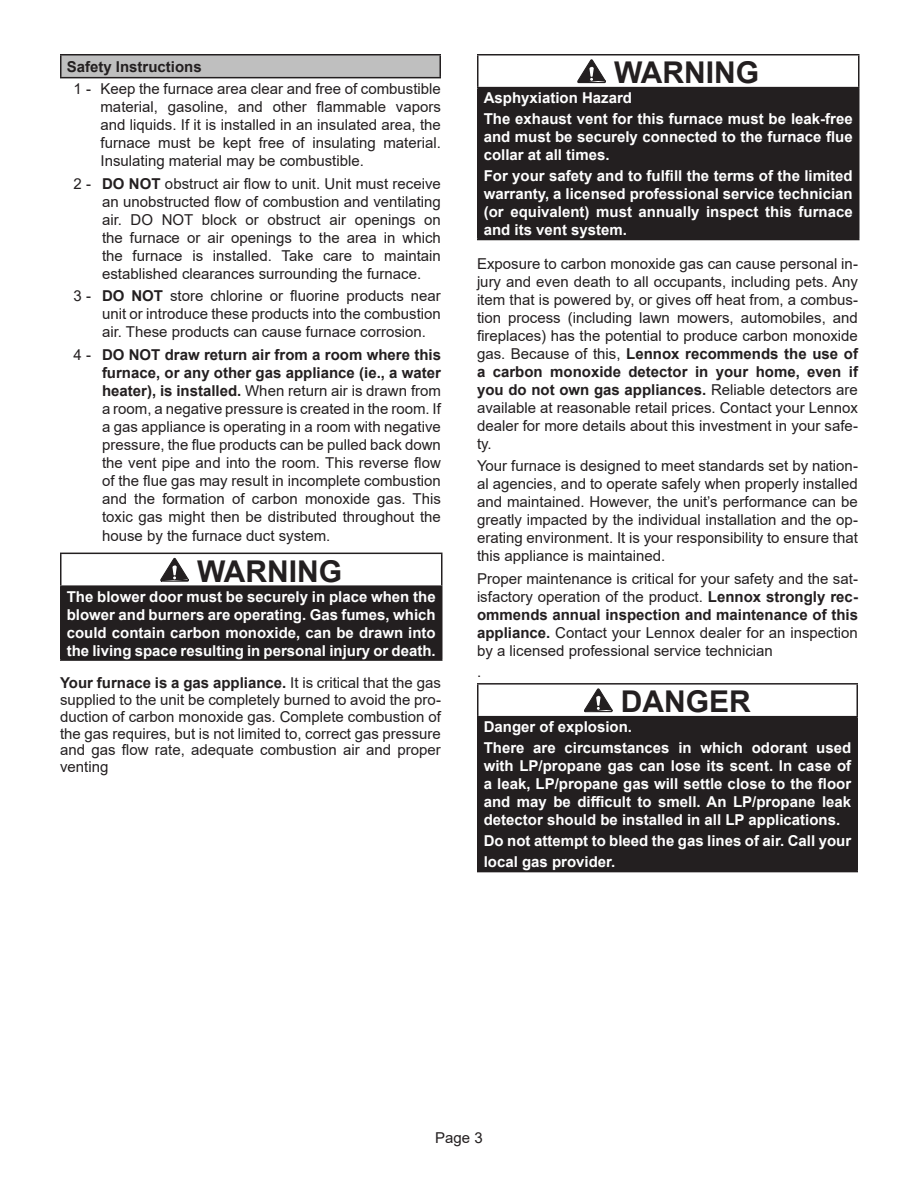
<style>
.page{position:relative;width:918px;height:1188px;background:#fff}
.page>*{position:absolute;margin:0;border:0;box-sizing:border-box;transform-origin:0 0}
.WARNING_20pt{font:700 30px "Arial";color:#231f20}
.paragraph{font:15px/18px "Arial";color:#231f20;text-align:justify}
.White_10pt{font:700 15px/18px "Arial";color:#fff;text-align:justify}
.paragraph_bold_TOC{font:700 15px "Arial";color:#231f20}
.s1{font-weight:700}
</style>
<div class="page">
<div style="left:61px;top:55px;width:379px;height:23px;background:#bfbfbf"></div>
<hr style="left:60px;top:54px;width:381px;height:2px;background:#231f20">
<hr style="left:60px;top:56px;width:2px;height:21px;background:#231f20">
<svg style="left:440px;top:56px;width:1px;height:21px"></svg>
<hr style="left:60px;top:77px;width:381px;height:1px;background:#231f20">
<div style="left:61px;top:586px;width:381px;height:74px;background:#231f20"></div>
<hr style="left:60px;top:553px;width:382px;height:1px;background:#231f20">
<hr style="left:60px;top:554px;width:2px;height:31px;background:#231f20">
<hr style="left:441px;top:554px;width:1px;height:31px;background:#231f20">
<hr style="left:60px;top:585px;width:382px;height:2px;background:#231f20">
<hr style="left:60px;top:587px;width:2px;height:72px;background:#231f20">
<hr style="left:60px;top:659px;width:382px;height:2px;background:#231f20">
<svg style="left:160px;top:557px;width:29px;height:25px"></svg>
<div style="left:478px;top:88px;width:381px;height:152px;background:#231f20"></div>
<hr style="left:477px;top:54px;width:383px;height:2px;background:#231f20">
<hr style="left:477px;top:55px;width:1px;height:32px;background:#231f20">
<hr style="left:858px;top:55px;width:2px;height:32px;background:#231f20">
<hr style="left:477px;top:87px;width:383px;height:1px;background:#231f20">
<hr style="left:477px;top:88px;width:1px;height:151px;background:#231f20">
<hr style="left:858px;top:88px;width:2px;height:151px;background:#231f20">
<hr style="left:477px;top:239px;width:383px;height:1px;background:#231f20">
<svg style="left:577px;top:59px;width:29px;height:25px"></svg>
<div style="left:478px;top:717px;width:379px;height:155px;background:#231f20"></div>
<hr style="left:477px;top:683px;width:381px;height:2px;background:#231f20">
<hr style="left:477px;top:685px;width:1px;height:31px;background:#231f20">
<hr style="left:856px;top:685px;width:2px;height:31px;background:#231f20">
<hr style="left:477px;top:716px;width:381px;height:1px;background:#231f20">
<hr style="left:477px;top:717px;width:1px;height:154px;background:#231f20">
<hr style="left:856px;top:717px;width:2px;height:154px;background:#231f20">
<hr style="left:477px;top:871px;width:381px;height:1px;background:#231f20">
<svg style="left:584px;top:688px;width:29px;height:25px"></svg>
<p class="paragraph_bold_TOC" style="left:67px;top:56px;width:137px">Safety Instructions</p>
<p class="paragraph" style="left:100px;top:80px;width:342px;text-indent:-27px">1 - Keep the furnace area clear and free of combustible material, gasoline, and other flammable vapors and liquids. If it is installed in an insulated area, the furnace must be kept free of insulating material.<br>Insulating material may be combustible.</p>
<p class="paragraph" style="left:102px;top:174px;width:340px;text-indent:-28px">2 - <span class="s1">DO NOT</span> obstruct air flow to unit. Unit must receive an unobstructed flow of combustion and ventilating air. DO NOT block or obstruct air openings on the furnace or air openings to the area in which the furnace is installed. Take care to maintain established clearances surrounding the furnace.</p>
<p class="paragraph" style="left:102px;top:287px;width:340px;text-indent:-28px">3 - <span class="s1">DO NOT</span> store chlorine or fluorine products near unit or introduce these products into the combustion air. These products can cause furnace corrosion.</p>
<p class="paragraph" style="left:102px;top:345px;width:341px;text-indent:-28px">4 - <span class="s1">DO NOT draw return air from a room where this furnace, or any other gas appliance (ie., a water heater), is installed.</span> When return air is drawn from a room, a negative pressure is created in the room. If a gas appliance is operating in a room with negative pressure, the flue products can be pulled back down the vent pipe and into the room. This reverse flow of the flue gas may result in incomplete combustion and the formation of carbon monoxide gas. This toxic gas might then be distributed throughout the</p>
<p class="paragraph" style="left:102px;top:527px;width:230px">house by the furnace duct system.</p>
<p class="WARNING_20pt" style="left:197px;top:550px;width:146px">WARNING</p>
<p class="White_10pt" style="left:67px;top:587px;width:371px">The blower door must be securely in place when the blower and burners are operating. Gas fumes, which could contain carbon monoxide, can be drawn into the living space resulting in personal injury or death.</p>
<p class="paragraph" style="left:60px;top:674px;width:382px;line-height:16.8px"><span class="s1">Your furnace is a gas appliance.</span> It is critical that the gas supplied to the unit be completely burned to avoid the pro&shy;duction of carbon monoxide gas. Complete combustion of the gas requires, but is not limited to, correct gas pressure and gas flow rate, adequate combustion air and proper venting</p>
<p class="WARNING_20pt" style="left:614px;top:51px;width:146px">WARNING</p>
<p class="White_10pt" style="left:484px;top:89px;width:150px">Asphyxiation Hazard</p>
<p class="White_10pt" style="left:484px;top:110px;width:371px">The exhaust vent for this furnace must be leak-free and must be securely connected to the furnace flue collar at all times.</p>
<p class="White_10pt" style="left:484px;top:167px;width:371px">For your safety and to fulfill the terms of the limited warranty, a licensed professional service technician (or equivalent) must annually inspect this furnace and its vent system.</p>
<p class="paragraph" style="left:477px;top:254px;width:383px">Exposure to carbon monoxide gas can cause personal in&shy;jury and even death to all occupants, including pets. Any item that is powered by, or gives off heat from, a combus&shy;tion process (including lawn mowers, automobiles, and fireplaces) has the potential to produce carbon monoxide gas. Because of this, <span class="s1">Lennox recommends the use of a carbon monoxide detector in your home, even if you do not own gas appliances.</span> Reliable detectors are available at reasonable retail prices. Contact your Lennox dealer for more details about this investment in your safe&shy;ty.</p>
<p class="paragraph" style="left:477px;top:457px;width:382px">Your furnace is designed to meet standards set by nation&shy;al agencies, and to operate safely when properly installed and maintained. However, the unit’s performance can be greatly impacted by the individual installation and the op&shy;erating environment. It is your responsibility to ensure that this appliance is maintained.</p>
<p class="paragraph" style="left:477px;top:569px;width:383px">Proper maintenance is critical for your safety and the sat&shy;isfactory operation of the product. <span class="s1">Lennox strongly rec&shy;ommends annual inspection and maintenance of this appliance.</span> Contact your Lennox dealer for an inspection by a licensed professional service technician</p>
<p class="paragraph" style="left:477px;top:663px;width:6px">.</p>
<p class="WARNING_20pt" style="left:621px;top:680px;width:131px">DANGER</p>
<p class="White_10pt" style="left:484px;top:718px;width:150px">Danger of explosion.</p>
<p class="White_10pt" style="left:484px;top:739px;width:369px">There are circumstances in which odorant used with LP/propane gas can lose its scent. In case of a leak, LP/propane gas will settle close to the floor and may be difficult to smell. An LP/propane leak detector should be installed in all LP applications.</p>
<p class="White_10pt" style="left:484px;top:832px;width:369px">Do not attempt to bleed the gas lines of air. Call your</p>
<p class="White_10pt" style="left:484px;top:853px;width:133px">local gas provider.</p>
<p class="paragraph" style="left:435px;top:1129px;width:49px">Page 3</p>
</div>
